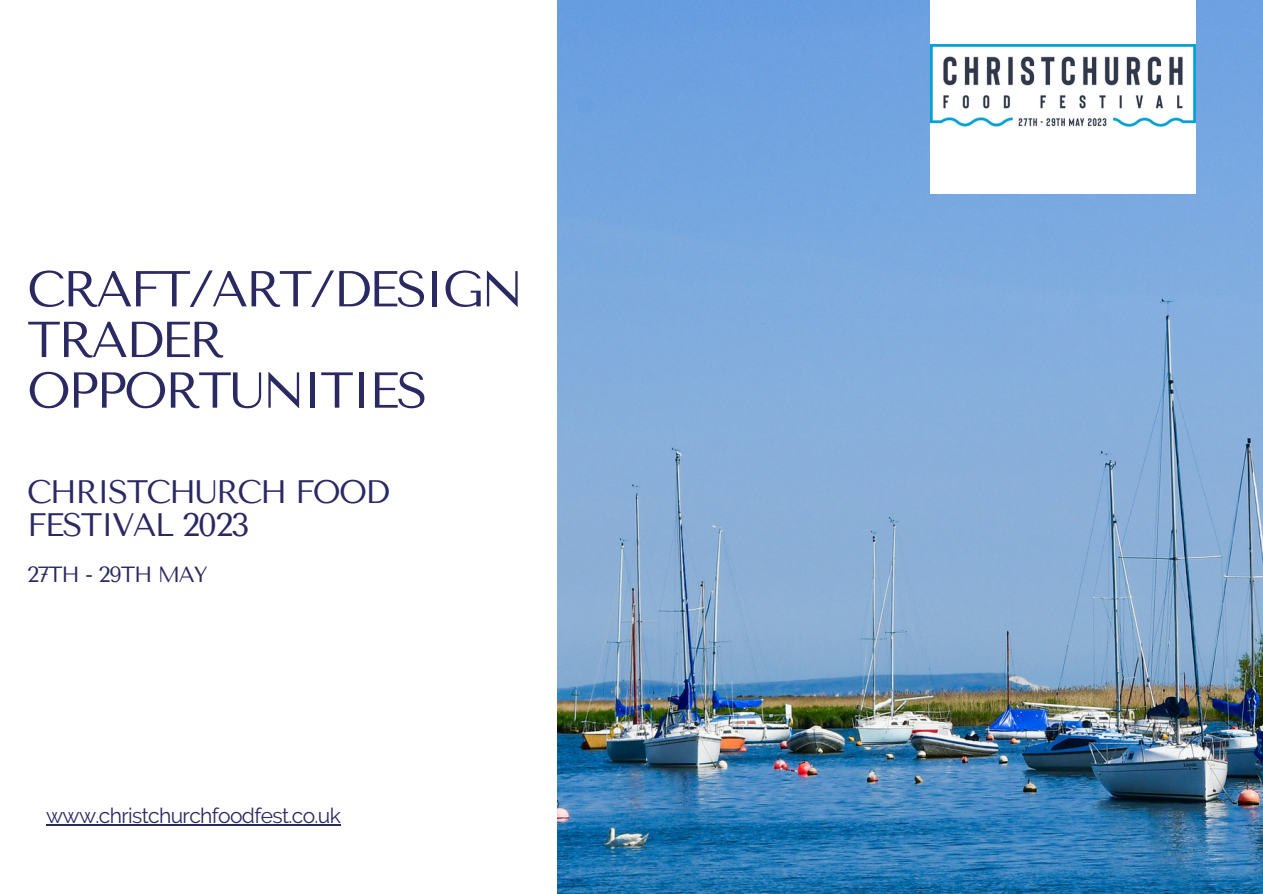
<style>
.page{position:relative;width:1263px;height:894px;background:#fff}
.page>*{position:absolute;margin:0;border:0;box-sizing:border-box;transform-origin:0 0}
.t1{font:50.4px/50.6px "Tenor Sans";letter-spacing:-.055em;color:#2b2962}
.t2{font:32.4px/32.5px "Tenor Sans";letter-spacing:-.055em;color:#2b2962}
.t3{font:21.9px "Tenor Sans";letter-spacing:-.055em;color:#2b2962}
.t4{font:21px "Raleway";letter-spacing:-.03em;color:#2b2962}
</style>
<div class="page">
<img style="left:557px;top:0;width:706px;height:893px">
<div style="left:930px;top:0;width:266px;height:193px;background:#fff"></div>
<img style="left:930px;top:45px;width:266px;height:82px">
<hr style="left:46px;top:823px;width:294px;height:1px;background:#2b2962">
<p class="t1" style="left:27px;top:264px;width:498px">CRAFT/ART/DESIGN<br>TRADER<br>OPPORTUNITIES</p>
<p class="t2" style="left:27px;top:476px;width:364px">CHRISTCHURCH FOOD<br>FESTIVAL 2023</p>
<p class="t3" style="left:27px;top:562px;width:182px">27TH - 29TH MAY</p>
<p class="t4" style="left:46px;top:802px;width:296px">www.christchurchfoodfest.co.uk</p>
</div>
